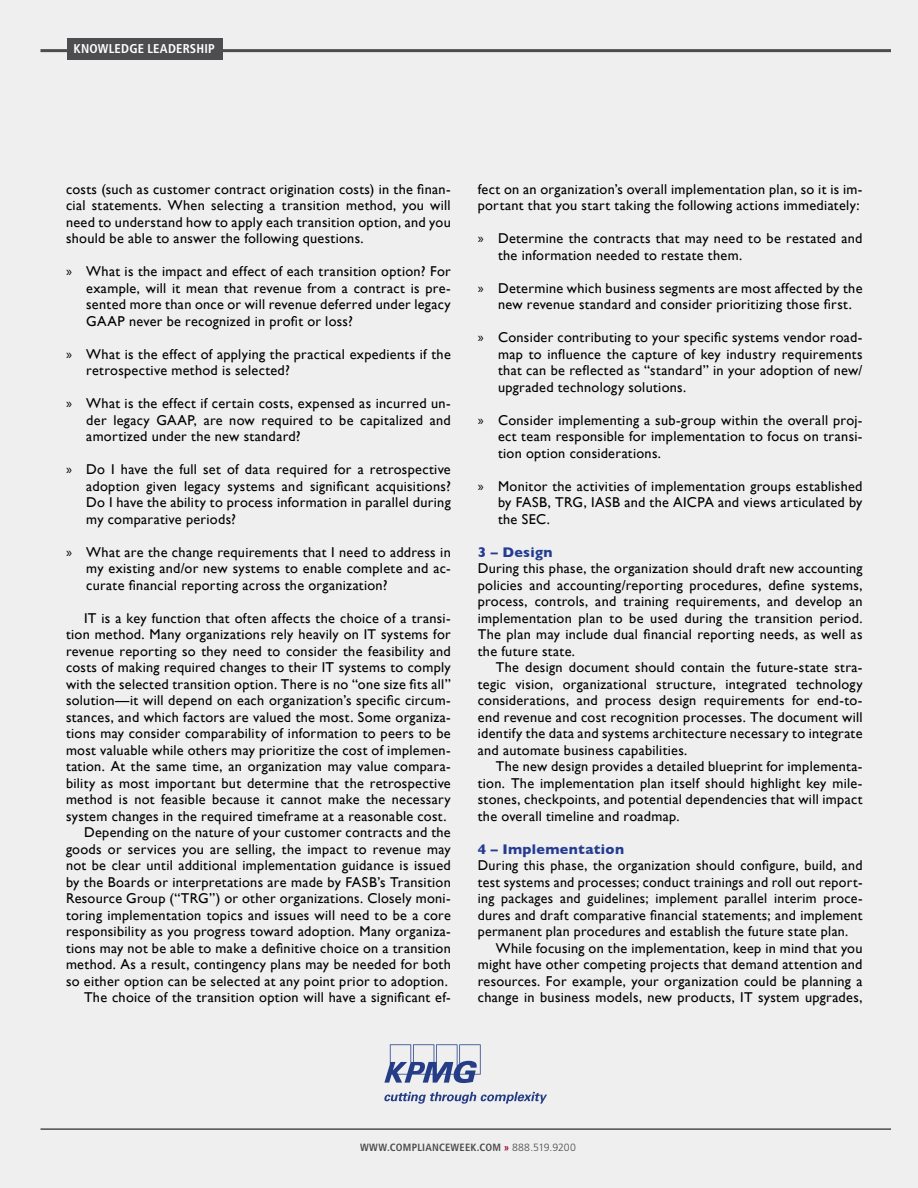
<style>
.page{position:relative;width:918px;height:1188px;background:#efeff0}
.page>*{position:absolute;margin:0;border:0;box-sizing:border-box;transform-origin:0 0}
.t1{font:14.25px/16.5px "Gill Sans";letter-spacing:.02em;color:#000;text-align:justify}
.t2{font:700 14.25px "Gill Sans";letter-spacing:.025em;color:#253d90}
.t3{font:700 condensed 12.75px "Frutiger LT Std";letter-spacing:.015em;color:#fff}
.t4{font:700 condensed 10.5px "Frutiger LT Std";letter-spacing:.025em;color:#4d4d4f}
.s1{font-family:"Myriad Pro"}
.s2{color:#9e0033}
.s3{font-weight:300;font-stretch:normal}
</style>
<div class="page">
<hr style="left:40px;top:49px;width:851px;height:3px;background:#4d4d4f">
<hr style="left:40px;top:1128px;width:851px;height:2px;background:#4d4d4f">
<div style="left:68px;top:38px;width:155px;height:21px;background:#4d4d4f"></div>
<svg style="left:384px;top:1044px;width:163px;height:60px"></svg>
<p class="t3" style="left:74px;top:41px;width:143px">KNOWLEDGE LEADERSHIP</p>
<p class="t1" style="left:66px;top:180px;width:386px">costs (such as customer contract origination costs) in the finan&shy;cial statements. When selecting a transition method, you will need to understand how to apply each transition option, and you should be able to answer the following questions.</p>
<p class="t1" style="left:86px;top:263px;width:366px;text-indent:-20px"><span class="s1">»</span> What is the impact and effect of each transition option? For example, will it mean that revenue from a contract is pre&shy;sented more than once or will revenue deferred under legacy GAAP never be recognized in profit or loss?</p>
<p class="t1" style="left:86px;top:345px;width:366px;text-indent:-20px"><span class="s1">»</span> What is the effect of applying the practical expedients if the retrospective method is selected?</p>
<p class="t1" style="left:86px;top:395px;width:366px;text-indent:-20px"><span class="s1">»</span> What is the effect if certain costs, expensed as incurred un&shy;der legacy GAAP, are now required to be capitalized and amortized under the new standard?</p>
<p class="t1" style="left:86px;top:461px;width:366px;text-indent:-20px"><span class="s1">»</span> Do I have the full set of data required for a retrospective adoption given legacy systems and significant acquisitions?<br>Do I have the ability to process information in parallel during my comparative periods?</p>
<p class="t1" style="left:86px;top:543px;width:366px;text-indent:-20px"><span class="s1">»</span> What are the change requirements that I need to address in my existing and/or new systems to enable complete and ac&shy;curate financial reporting across the organization?</p>
<p class="t1" style="left:84px;top:609px;width:368px">IT is a key function that often affects the choice of a transi-</p>
<p class="t1" style="left:66px;top:626px;width:386px">tion method. Many organizations rely heavily on IT systems for</p>
<p class="t1" style="left:66px;top:642px;width:386px">revenue reporting so they need to consider the feasibility and</p>
<p class="t1" style="left:66px;top:659px;width:386px">costs of making required changes to their IT systems to comply</p>
<p class="t1" style="left:66px;top:675px;width:386px">with the selected transition option. There is no “one size fits all”</p>
<p class="t1" style="left:66px;top:692px;width:386px">solution—it will depend on each organization’s specific circum-</p>
<p class="t1" style="left:66px;top:708px;width:386px">stances, and which factors are valued the most. Some organiza-</p>
<p class="t1" style="left:66px;top:725px;width:386px">tions may consider comparability of information to peers to be</p>
<p class="t1" style="left:66px;top:741px;width:386px">most valuable while others may prioritize the cost of implemen-</p>
<p class="t1" style="left:66px;top:758px;width:386px">tation. At the same time, an organization may value compara-</p>
<p class="t1" style="left:66px;top:774px;width:386px">bility as most important but determine that the retrospective</p>
<p class="t1" style="left:66px;top:791px;width:386px">method is not feasible because it cannot make the necessary</p>
<p class="t1" style="left:66px;top:807px;width:382px">system changes in the required timeframe at a reasonable cost.</p>
<p class="t1" style="left:84px;top:824px;width:368px">Depending on the nature of your customer contracts and the</p>
<p class="t1" style="left:66px;top:840px;width:386px">goods or services you are selling, the impact to revenue may</p>
<p class="t1" style="left:66px;top:857px;width:386px">not be clear until additional implementation guidance is issued</p>
<p class="t1" style="left:66px;top:873px;width:386px">by the Boards or interpretations are made by FASB’s Transition</p>
<p class="t1" style="left:66px;top:890px;width:386px">Resource Group (“TRG”) or other organizations. Closely moni-</p>
<p class="t1" style="left:66px;top:906px;width:386px">toring implementation topics and issues will need to be a core</p>
<p class="t1" style="left:66px;top:923px;width:386px">responsibility as you progress toward adoption. Many organiza-</p>
<p class="t1" style="left:66px;top:939px;width:386px">tions may not be able to make a definitive choice on a transition</p>
<p class="t1" style="left:66px;top:956px;width:386px">method. As a result, contingency plans may be needed for both</p>
<p class="t1" style="left:66px;top:972px;width:383px">so either option can be selected at any point prior to adoption.</p>
<p class="t1" style="left:84px;top:989px;width:368px">The choice of the transition option will have a significant ef-</p>
<p class="t1" style="left:478px;top:180px;width:386px">fect on an organization’s overall implementation plan, so it is im&shy;portant that you start taking the following actions immediately:</p>
<p class="t1" style="left:498px;top:230px;width:366px;text-indent:-20px"><span class="s1">»</span> Determine the contracts that may need to be restated and the information needed to restate them.</p>
<p class="t1" style="left:498px;top:279px;width:366px;text-indent:-20px"><span class="s1">»</span> Determine which business segments are most affected by the new revenue standard and consider prioritizing those first.</p>
<p class="t1" style="left:498px;top:329px;width:366px;text-indent:-20px"><span class="s1">»</span> Consider contributing to your specific systems vendor road&shy;map to influence the capture of key industry requirements that can be reflected as “standard” in your adoption of new/ upgraded technology solutions.</p>
<p class="t1" style="left:498px;top:412px;width:366px;text-indent:-20px"><span class="s1">»</span> Consider implementing a sub-group within the overall proj&shy;ect team responsible for implementation to focus on transi&shy;tion option considerations.</p>
<p class="t1" style="left:498px;top:478px;width:366px;text-indent:-20px"><span class="s1">»</span> Monitor the activities of implementation groups established by FASB, TRG, IASB and the AICPA and views articulated by the SEC.</p>
<p class="t2" style="left:478px;top:541px;width:76px">3 – Design</p>
<p class="t1" style="left:478px;top:560px;width:386px">During this phase, the organization should draft new accounting policies and accounting/reporting procedures, define systems, process, controls, and training requirements, and develop an implementation plan to be used during the transition period.<br>The plan may include dual financial reporting needs, as well as the future state.</p>
<p class="t1" style="left:478px;top:659px;width:386px;text-indent:18px">The design document should contain the future-state stra&shy;tegic vision, organizational structure, integrated technology considerations, and process design requirements for end-to&shy;end revenue and cost recognition processes. The document will identify the data and systems architecture necessary to integrate and automate business capabilities.</p>
<p class="t1" style="left:478px;top:758px;width:386px;text-indent:18px">The new design provides a detailed blueprint for implementa&shy;tion. The implementation plan itself should highlight key mile&shy;stones, checkpoints, and potential dependencies that will impact the overall timeline and roadmap.</p>
<p class="t2" style="left:478px;top:838px;width:148px">4 – Implementation</p>
<p class="t1" style="left:478px;top:857px;width:386px">During this phase, the organization should configure, build, and</p>
<p class="t1" style="left:478px;top:873px;width:386px">test systems and processes; conduct trainings and roll out report-</p>
<p class="t1" style="left:478px;top:890px;width:386px">ing packages and guidelines; implement parallel interim proce-</p>
<p class="t1" style="left:478px;top:906px;width:386px">dures and draft comparative financial statements; and implement</p>
<p class="t1" style="left:478px;top:923px;width:372px">permanent plan procedures and establish the future state plan.</p>
<p class="t1" style="left:496px;top:939px;width:368px">While focusing on the implementation, keep in mind that you</p>
<p class="t1" style="left:478px;top:956px;width:386px">might have other competing projects that demand attention and</p>
<p class="t1" style="left:478px;top:972px;width:386px">resources. For example, your organization could be planning a</p>
<p class="t1" style="left:478px;top:989px;width:386px">change in business models, new products, IT system upgrades,</p>
<p class="t4" style="left:360px;top:1141px;width:217px">WWW.COMPLIANCEWEEK.COM <span class="s2">»</span> <span class="s3">888.519.9200</span></p>
</div>
